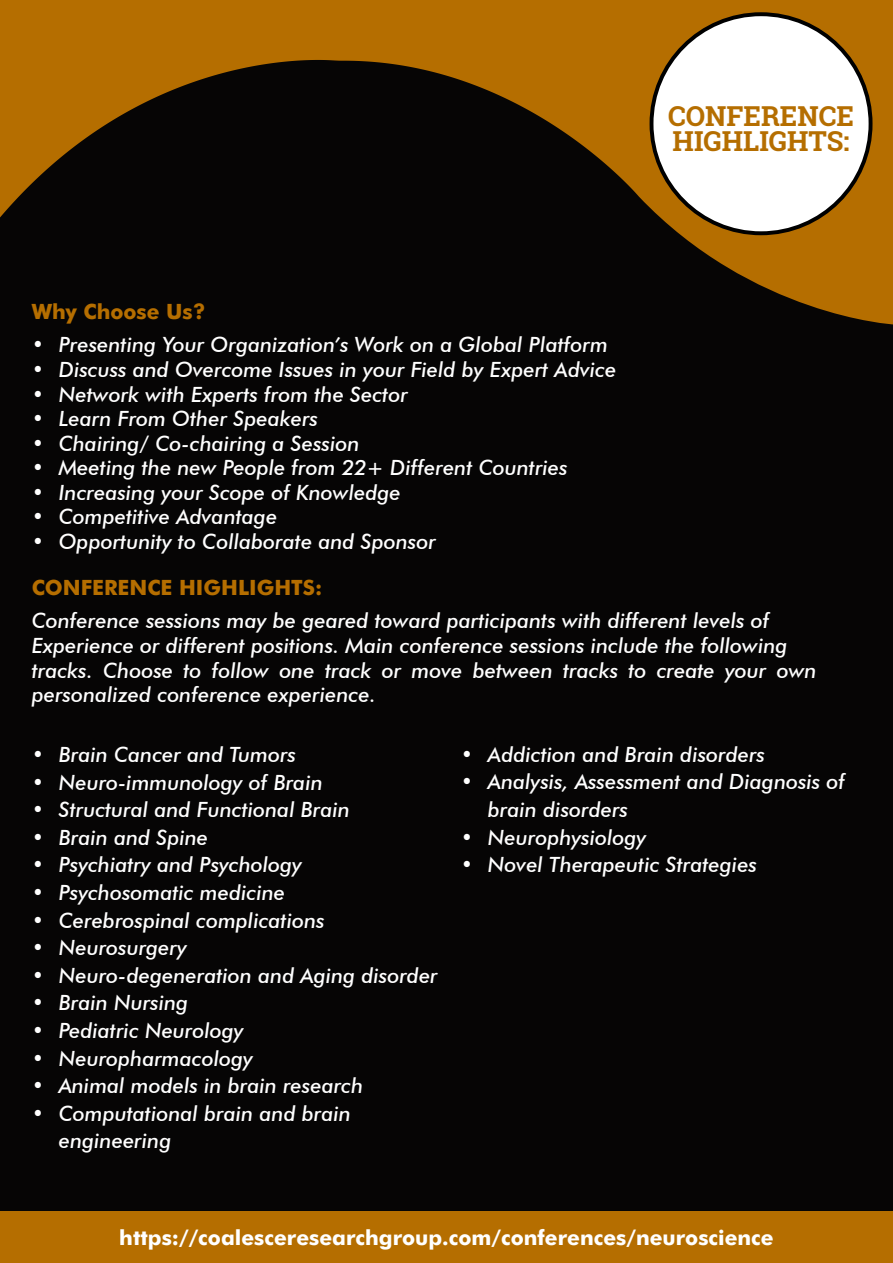
<style>
.page{position:relative;width:893px;height:1263px;background:#060505}
.page>*{position:absolute;margin:0;border:0;box-sizing:border-box;transform-origin:0 0}
.t1{font:700 27.45px/25.2px "Roboto Slab";color:#b56e00}
.t2{font:italic 500 21px/24.6px "Futura BT";color:#fff}
.t3{font:700 21px "Futura BT";color:#fff}
.t4{font:700 21px "Futura BT";color:#b56e00}
</style>
<div class="page">
<svg style="left:0;top:0;width:893px;height:324px"></svg>
<svg style="left:649px;top:12px;width:223px;height:223px"></svg>
<div style="left:653px;top:16px;width:216px;height:215px;background:#fff;border-radius:50%"></div>
<div style="left:0;top:1211px;width:893px;height:52px;background:#b56e00"></div>
<h1 class="t1" style="left:668px;top:103px;width:187px">CONFERENCE<br>HIGHLIGHTS:</h1>
<p class="t4" style="left:32px;top:299px;width:175px">Why Choose Us?</p>
<p class="t2" style="left:32px;top:332px;width:578px">• Presenting Your Organization’s Work on a Global Platform</p>
<p class="t2" style="left:32px;top:357px;width:586px">• Discuss and Overcome Issues in your Field by Expert Advice</p>
<p class="t2" style="left:32px;top:382px;width:378px">• Network with Experts from the Sector</p>
<p class="t2" style="left:32px;top:406px;width:288px">• Learn From Other Speakers</p>
<p class="t2" style="left:32px;top:431px;width:329px">• Chairing/ Co-chairing a Session</p>
<p class="t2" style="left:32px;top:455px;width:537px">• Meeting the new People from 22+ Different Countries</p>
<p class="t2" style="left:32px;top:480px;width:371px">• Increasing your Scope of Knowledge</p>
<p class="t2" style="left:32px;top:505px;width:247px">• Competitive Advantage</p>
<p class="t2" style="left:32px;top:529px;width:406px">• Opportunity to Collaborate and Sponsor</p>
<p class="t4" style="left:32px;top:575px;width:292px">CONFERENCE HIGHLIGHTS:</p>
<p class="t2" style="left:32px;top:608px;width:786px">Conference sessions may be geared toward participants with different levels of Experience or different positions. Main conference sessions include the following tracks. Choose to follow one track or move between tracks to create your own personalized conference experience.</p>
<p class="t2" style="left:32px;top:742px;width:266px">• Brain Cancer and Tumors</p>
<p class="t2" style="left:32px;top:770px;width:293px">• Neuro-immunology of Brain</p>
<p class="t2" style="left:32px;top:797px;width:320px">• Structural and Functional Brain</p>
<p class="t2" style="left:32px;top:825px;width:178px">• Brain and Spine</p>
<p class="t2" style="left:32px;top:852px;width:272px">• Psychiatry and Psychology</p>
<p class="t2" style="left:32px;top:880px;width:255px">• Psychosomatic medicine</p>
<p class="t2" style="left:32px;top:908px;width:294px">• Cerebrospinal complications</p>
<p class="t2" style="left:32px;top:935px;width:157px">• Neurosurgery</p>
<p class="t2" style="left:32px;top:963px;width:408px">• Neuro-degeneration and Aging disorder</p>
<p class="t2" style="left:32px;top:990px;width:158px">• Brain Nursing</p>
<p class="t2" style="left:32px;top:1018px;width:213px">• Pediatric Neurology</p>
<p class="t2" style="left:32px;top:1045px;width:223px">• Neuropharmacology</p>
<p class="t2" style="left:32px;top:1073px;width:333px">• Animal models in brain research</p>
<p class="t2" style="left:59px;top:1099px;width:294px;line-height:27.6px;text-indent:-27px">• Computational brain and brain engineering</p>
<p class="t2" style="left:461px;top:742px;width:306px">• Addiction and Brain disorders</p>
<p class="t2" style="left:488px;top:768px;width:359px;line-height:27.6px;text-indent:-27px">• Analysis, Assessment and Diagnosis of brain disorders</p>
<p class="t2" style="left:461px;top:825px;width:187px">• Neurophysiology</p>
<p class="t2" style="left:461px;top:852px;width:298px">• Novel Therapeutic Strategies</p>
<p class="t3" style="left:119px;top:1224px;width:656px">https://coalesceresearchgroup.com/conferences/neuroscience</p>
</div>
